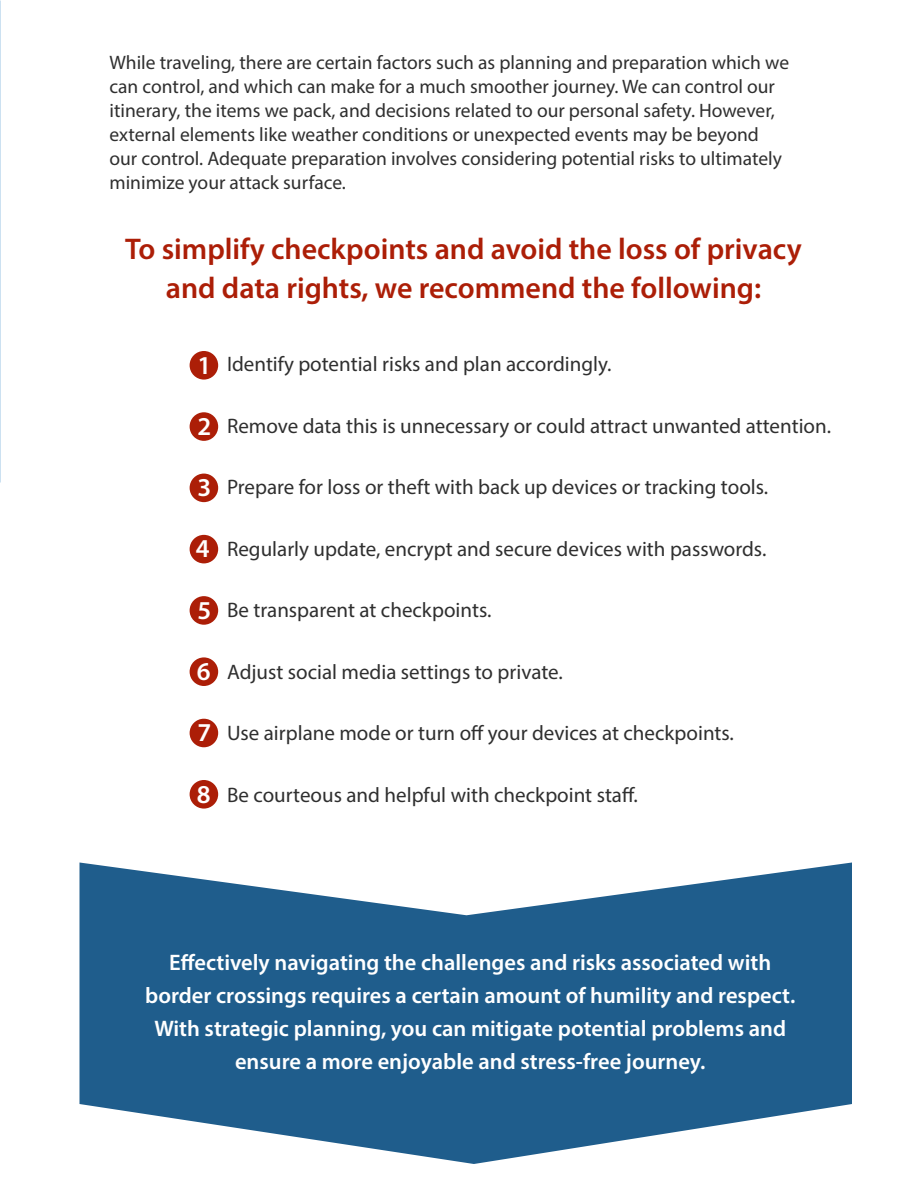
<style>
.page{position:relative;width:918px;height:1188px;background:#fff}
.page>*{position:absolute;margin:0;border:0;box-sizing:border-box;transform-origin:0 0}
.t1{font:600 30px/39px "Myriad Pro";color:#ac1e07;text-align:center}
.t2{font:600 25.8px "Myriad Pro";color:#fff}
.t3{font:600 22.5px/33px "Myriad Pro";color:#fff;text-align:center}
.Body{font:21px "Myriad Pro";color:#2f2f2f}
.Body-2{font:19.5px/24px "Myriad Pro";color:#2f2f2f}
</style>
<div class="page">
<svg style="left:80px;top:862px;width:772px;height:302px;fill:#1f5d8c"></svg>
<div style="left:190px;top:351px;width:28px;height:29px;background:#ac1e07;border-radius:50%"></div>
<div style="left:190px;top:412px;width:28px;height:29px;background:#ac1e07;border-radius:50%"></div>
<div style="left:190px;top:474px;width:28px;height:28px;background:#ac1e07;border-radius:50%"></div>
<div style="left:190px;top:535px;width:28px;height:28px;background:#ac1e07;border-radius:50%"></div>
<div style="left:190px;top:596px;width:28px;height:29px;background:#ac1e07;border-radius:50%"></div>
<div style="left:190px;top:657px;width:28px;height:29px;background:#ac1e07;border-radius:50%"></div>
<div style="left:190px;top:719px;width:28px;height:28px;background:#ac1e07;border-radius:50%"></div>
<div style="left:190px;top:780px;width:28px;height:29px;background:#ac1e07;border-radius:50%"></div>
<p class="Body-2" style="left:110px;top:50px;width:681px">While traveling, there are certain factors such as planning and preparation which we can control, and which can make for a much smoother journey. We can control our itinerary, the items we pack, and decisions related to our personal safety. However, external elements like weather conditions or unexpected events may be beyond our control. Adequate preparation involves considering potential risks to ultimately minimize your attack surface.</p>
<p class="t1" style="left:125px;top:229px;width:678px">To simplify checkpoints and avoid the loss of privacy and data rights, we recommend the following:</p>
<p class="t2" style="left:198px;top:349px;width:15px">1</p>
<p class="Body" style="left:227px;top:351px;width:386px">Identify potential risks and plan accordingly.</p>
<p class="t2" style="left:198px;top:410px;width:15px">2</p>
<p class="Body" style="left:227px;top:413px;width:606px">Remove data this is unnecessary or could attract unwanted attention.</p>
<p class="t2" style="left:198px;top:471px;width:15px">3</p>
<p class="Body" style="left:227px;top:474px;width:543px">Prepare for loss or theft with back up devices or tracking tools.</p>
<p class="t2" style="left:196px;top:532px;width:15px">4</p>
<p class="Body" style="left:227px;top:536px;width:541px">Regularly update, encrypt and secure devices with passwords.</p>
<p class="t2" style="left:197px;top:594px;width:15px">5</p>
<p class="Body" style="left:227px;top:597px;width:266px">Be transparent at checkpoints.</p>
<p class="t2" style="left:197px;top:655px;width:15px">6</p>
<p class="Body" style="left:227px;top:659px;width:337px">Adjust social media settings to private.</p>
<p class="t2" style="left:198px;top:716px;width:15px">7</p>
<p class="Body" style="left:227px;top:720px;width:508px">Use airplane mode or turn off your devices at checkpoints.</p>
<p class="t2" style="left:197px;top:778px;width:15px">8</p>
<p class="Body" style="left:227px;top:782px;width:412px">Be courteous and helpful with checkpoint staff.</p>
<p class="t3" style="left:145px;top:945px;width:652px">Effectively navigating the challenges and risks associated with border crossings requires a certain amount of humility and respect.<br>With strategic planning, you can mitigate potential problems and ensure a more enjoyable and stress-free journey.</p>
</div>
